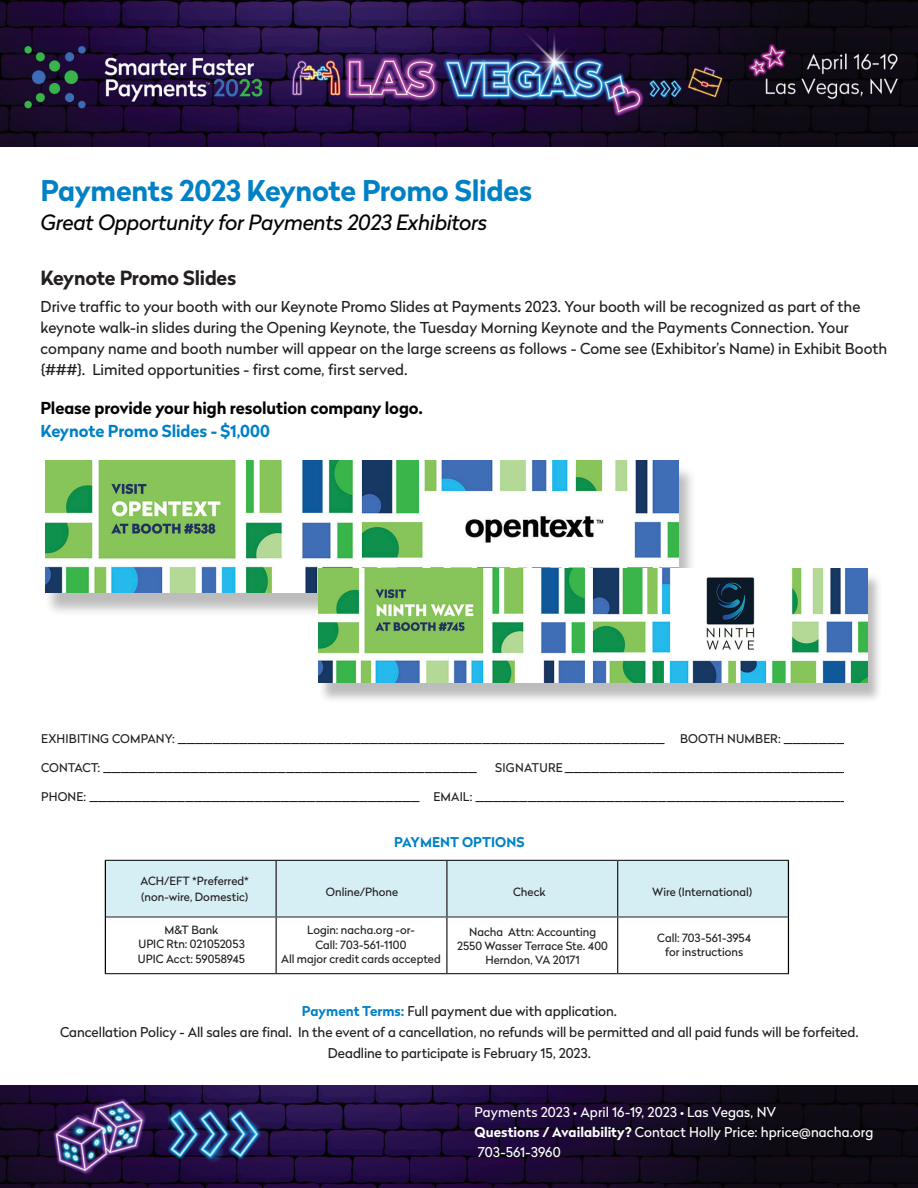
<style>
.page{position:relative;width:918px;height:1188px;background:#fff}
.page>*{position:absolute;margin:0;border:0;box-sizing:border-box;transform-origin:0 0}
.t1{font:700 28.5px "Radikal";letter-spacing:-.015em;color:#0081c6}
.t2{font:italic 21px "Radikal";letter-spacing:-.015em;color:#040503}
.t3{font:700 19.5px "Radikal";letter-spacing:-.01em;color:#231f20}
.t4{font:700 16.5px "Radikal";letter-spacing:-.005em;color:#040503}
.t5{font:700 16.5px "Radikal";letter-spacing:-.01em;color:#0081c6}
.t6{font:15px/21px "Radikal";color:#231f20}
.t7{font:13.5px/21px "Radikal";letter-spacing:-.005em;color:#231f20;text-align:center}
.t8{font:13.5px/20px "Radikal";letter-spacing:.005em;color:#fff}
.t9{font:700 13.5px "Radikal";letter-spacing:.005em;color:#0081c6}
.t10{font:12px "Radikal";letter-spacing:.01em;color:#231f20}
.t11{font:12px "Radikal";letter-spacing:-.01em;color:#231f20}
.t12{font:11.4px/14.2px "Radikal";letter-spacing:.005em;color:#231f20;text-align:center}
.s1{font-weight:700;color:#0081c6}
.s2{font-weight:700}
</style>
<div class="page">
<svg style="left:106px;top:861px;width:682px;height:112px"></svg>
<hr style="left:276px;top:861px;width:1px;height:55px;background:#231f20">
<hr style="left:446px;top:861px;width:2px;height:55px;background:#231f20">
<hr style="left:617px;top:861px;width:1px;height:55px;background:#231f20">
<hr style="left:276px;top:918px;width:1px;height:55px;background:#231f20">
<hr style="left:446px;top:918px;width:2px;height:55px;background:#231f20">
<hr style="left:617px;top:918px;width:1px;height:55px;background:#231f20">
<hr style="left:106px;top:916px;width:170px;height:2px;background:#231f20">
<hr style="left:276px;top:916px;width:171px;height:2px;background:#231f20">
<hr style="left:447px;top:916px;width:171px;height:2px;background:#231f20">
<hr style="left:618px;top:916px;width:170px;height:2px;background:#231f20">
<hr style="left:105px;top:860px;width:171px;height:1px;background:#000">
<hr style="left:276px;top:860px;width:171px;height:1px;background:#000">
<hr style="left:447px;top:860px;width:171px;height:1px;background:#000">
<hr style="left:618px;top:860px;width:171px;height:1px;background:#000">
<hr style="left:105px;top:973px;width:171px;height:1px;background:#000">
<hr style="left:276px;top:973px;width:171px;height:1px;background:#000">
<hr style="left:447px;top:973px;width:171px;height:1px;background:#000">
<hr style="left:618px;top:973px;width:171px;height:1px;background:#000">
<hr style="left:105px;top:861px;width:1px;height:56px;background:#000">
<hr style="left:788px;top:861px;width:1px;height:56px;background:#000">
<hr style="left:105px;top:917px;width:1px;height:56px;background:#000">
<hr style="left:788px;top:917px;width:1px;height:56px;background:#000">
<img style="left:0;top:1085px;width:918px;height:103px">
<img style="left:0;top:0;width:918px;height:146px">
<div style="left:44px;top:465px;width:653px;height:151px;background:#231f20;opacity:.3"></div>
<img style="left:45px;top:460px;width:634px;height:132px">
<div style="left:318px;top:573px;width:565px;height:130px;background:#231f20;opacity:.3"></div>
<img style="left:319px;top:568px;width:548px;height:114px">
<h1 class="t1" style="left:40px;top:170px;width:493px">Payments 2023 Keynote Promo Slides</h1>
<h2 class="t2" style="left:40px;top:208px;width:448px">Great Opportunity for Payments 2023 Exhibitors</h2>
<h3 class="t3" style="left:40px;top:264px;width:197px">Keynote Promo Slides</h3>
<p class="t6" style="left:40px;top:296px;width:848px">Drive traffic to your booth with our Keynote Promo Slides at Payments 2023. Your booth will be recognized as part of the keynote walk-in slides during the Opening Keynote, the Tuesday Morning Keynote and the Payments Connection. Your company name and booth number will appear on the large screens as follows - Come see (Exhibitor’s Name) in Exhibit Booth {###}. Limited opportunities - first come, first served.</p>
<p class="t4" style="left:40px;top:396px;width:384px">Please provide your high resolution company logo.</p>
<p class="t5" style="left:40px;top:419px;width:231px">Keynote Promo Slides - $1,000</p>
<p class="t10" style="left:41px;top:730px;width:625px">EXHIBITING COMPANY: ________________________________________________________</p>
<p class="t10" style="left:680px;top:730px;width:175px">BOOTH NUMBER: ________</p>
<p class="t11" style="left:41px;top:759px;width:438px">CONTACT: ___________________________________________</p>
<p class="t10" style="left:495px;top:759px;width:358px">SIGNATURE _________________________________</p>
<p class="t10" style="left:41px;top:788px;width:810px">PHONE: ______________________________________ EMAIL: ___________________________________________</p>
<p class="t9" style="left:394px;top:832px;width:132px">PAYMENT OPTIONS</p>
<p class="t12" style="left:140px;top:873px;width:110px;line-height:15.6px;text-align:left">ACH/EFT *Preferred* (non-wire, Domestic)</p>
<p class="t12" style="left:326px;top:885px;width:74px">Online/Phone</p>
<p class="t12" style="left:513px;top:885px;width:34px">Check</p>
<p class="t12" style="left:652px;top:885px;width:101px">Wire (International)</p>
<p class="t12" style="left:138px;top:922px;width:109px">M&amp;T Bank<br>UPIC Rtn: 021052053<br>UPIC Acct: 59058945</p>
<p class="t12" style="left:281px;top:923px;width:161px">Login: nacha.org -or-<br>Call: 703-561-1100<br>All major credit cards accepted</p>
<p class="t12" style="left:457px;top:924px;width:152px">Nacha Attn: Accounting<br>2550 Wasser Terrace Ste. 400<br>Herndon, VA 20171</p>
<p class="t12" style="left:657px;top:930px;width:95px">Call: 703-561-3954 for instructions</p>
<p class="t7" style="left:60px;top:1000px;width:800px"><span class="s1">Payment Terms:</span> Full payment due with application.<br>Cancellation Policy - All sales are final. In the event of a cancellation, no refunds will be permitted and all paid funds will be forfeited.<br>Deadline to participate is February 15, 2023.</p>
<p class="t8" style="left:475px;top:1101px;width:400px">Payments 2023 • April 16-19, 2023 • Las Vegas, NV<br><span class="s2">Questions / Availability?</span> Contact Holly Price: hprice@nacha.org<br>703-561-3960</p>
</div>
